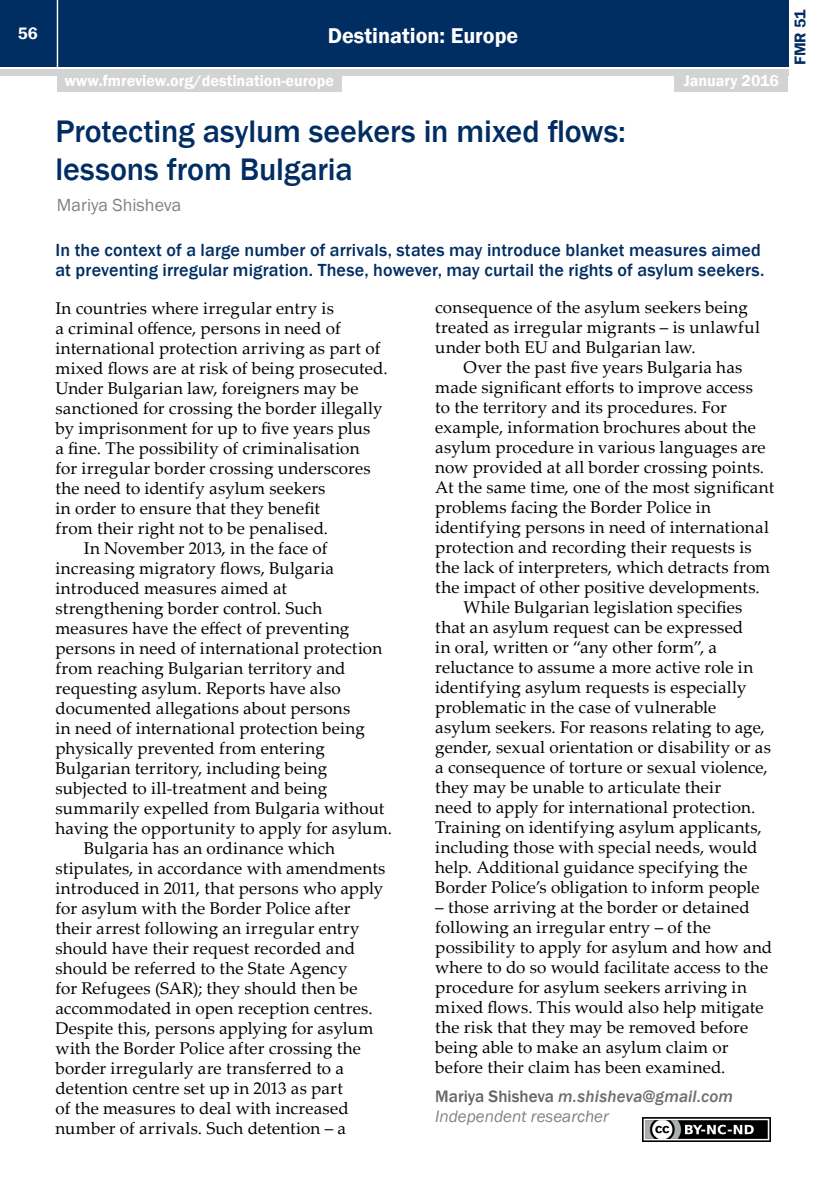
<style>
.page{position:relative;width:840px;height:1191px;background:#fff}
.page>*{position:absolute;margin:0;border:0;box-sizing:border-box;transform-origin:0 0}
.t1{font:500 32px/38px "Franklin Gothic";letter-spacing:-.005em;color:#002d62}
.t2{font:600 22px "Franklin Gothic";color:#fff}
.t3{font:500 18px/20px "Franklin Gothic";letter-spacing:.005em;color:#002d62}
.t4{font:18px "Franklin Gothic";color:#808285}
.t5{font:17px/20px "Palatino Linotype";letter-spacing:.01em;color:#000}
.t6{font:italic 17px/20px "Franklin Gothic";color:#808285}
.t7{font:600 17px "Franklin Gothic";color:#fff}
.t8{font:600 16px "Franklin Gothic";color:#fff}
.t9{font:600 16px "Franklin Gothic";color:#002d62}
.s1{font-weight:500;font-style:normal;color:#636466}
.s2{font-weight:500;color:#6d6e71}
</style>
<div class="page">
<div style="left:0;top:0;width:787px;height:66px;background:#002d62"></div>
<div style="left:0;top:69px;width:787px;height:6px;background:#d1d3d4"></div>
<hr style="left:57px;top:0;width:1px;height:67px;background:#fff">
<div style="left:674px;top:74px;width:113px;height:18px;background:#d1d3d4"></div>
<div style="left:57px;top:74px;width:284px;height:18px;background:#d1d3d4"></div>
<img style="left:642px;top:1117px;width:127px;height:24px">
<p class="t7" style="left:18px;top:23px;width:21px">56</p>
<p class="t2" style="left:328px;top:22px;width:192px">Destination: Europe</p>
<p class="t8" style="left:64px;top:71px;width:271px">www.fmreview.org/destination-europe</p>
<p class="t8" style="left:683px;top:71px;width:97px">January 2016</p>
<h1 class="t1" style="left:55px;top:112px;width:571px">Protecting asylum seekers in mixed flows: lessons from Bulgaria</h1>
<p class="t4" style="left:57px;top:194px;width:126px">Mariya Shisheva</p>
<p class="t3" style="left:55px;top:240px;width:710px">In the context of a large number of arrivals, states may introduce blanket measures aimed at preventing irregular migration. These, however, may curtail the rights of asylum seekers.</p>
<p class="t5" style="left:55px;top:297px;width:280px">In countries where irregular entry is</p>
<p class="t5" style="left:55px;top:317px;width:287px">a criminal offence, persons in need of</p>
<p class="t5" style="left:55px;top:337px;width:326px">international protection arriving as part of</p>
<p class="t5" style="left:55px;top:357px;width:333px">mixed flows are at risk of being prosecuted.</p>
<p class="t5" style="left:55px;top:377px;width:304px">Under Bulgarian law, foreigners may be</p>
<p class="t5" style="left:55px;top:397px;width:328px">sanctioned for crossing the border illegally</p>
<p class="t5" style="left:55px;top:417px;width:316px">by imprisonment for up to five years plus</p>
<p class="t5" style="left:55px;top:437px;width:305px">a fine. The possibility of criminalisation</p>
<p class="t5" style="left:55px;top:457px;width:316px">for irregular border crossing underscores</p>
<p class="t5" style="left:55px;top:477px;width:271px">the need to identify asylum seekers</p>
<p class="t5" style="left:55px;top:497px;width:266px">in order to ensure that they benefit</p>
<p class="t5" style="left:55px;top:517px;width:274px">from their right not to be penalised.</p>
<p class="t5" style="left:84px;top:537px;width:245px">In November 2013, in the face of</p>
<p class="t5" style="left:55px;top:557px;width:280px">increasing migratory flows, Bulgaria</p>
<p class="t5" style="left:55px;top:577px;width:233px">introduced measures aimed at</p>
<p class="t5" style="left:55px;top:597px;width:268px">strengthening border control. Such</p>
<p class="t5" style="left:55px;top:617px;width:295px">measures have the effect of preventing</p>
<p class="t5" style="left:55px;top:637px;width:328px">persons in need of international protection</p>
<p class="t5" style="left:55px;top:657px;width:291px">from reaching Bulgarian territory and</p>
<p class="t5" style="left:55px;top:677px;width:287px">requesting asylum. Reports have also</p>
<p class="t5" style="left:55px;top:697px;width:296px">documented allegations about persons</p>
<p class="t5" style="left:55px;top:717px;width:311px">in need of international protection being</p>
<p class="t5" style="left:55px;top:737px;width:271px">physically prevented from entering</p>
<p class="t5" style="left:55px;top:757px;width:273px">Bulgarian territory, including being</p>
<p class="t5" style="left:55px;top:777px;width:273px">subjected to ill-treatment and being</p>
<p class="t5" style="left:55px;top:797px;width:330px">summarily expelled from Bulgaria without</p>
<p class="t5" style="left:55px;top:817px;width:338px">having the opportunity to apply for asylum.</p>
<p class="t5" style="left:84px;top:837px;width:253px">Bulgaria has an ordinance which</p>
<p class="t5" style="left:55px;top:857px;width:331px">stipulates, in accordance with amendments</p>
<p class="t5" style="left:55px;top:877px;width:329px">introduced in 2011, that persons who apply</p>
<p class="t5" style="left:55px;top:897px;width:296px">for asylum with the Border Police after</p>
<p class="t5" style="left:55px;top:917px;width:305px">their arrest following an irregular entry</p>
<p class="t5" style="left:55px;top:937px;width:301px">should have their request recorded and</p>
<p class="t5" style="left:55px;top:957px;width:293px">should be referred to the State Agency</p>
<p class="t5" style="left:55px;top:977px;width:303px">for Refugees (SAR); they should then be</p>
<p class="t5" style="left:55px;top:997px;width:318px">accommodated in open reception centres.</p>
<p class="t5" style="left:55px;top:1017px;width:319px">Despite this, persons applying for asylum</p>
<p class="t5" style="left:55px;top:1037px;width:307px">with the Border Police after crossing the</p>
<p class="t5" style="left:55px;top:1057px;width:290px">border irregularly are transferred to a</p>
<p class="t5" style="left:55px;top:1077px;width:289px">detention centre set up in 2013 as part</p>
<p class="t5" style="left:55px;top:1097px;width:294px">of the measures to deal with increased</p>
<p class="t5" style="left:55px;top:1117px;width:292px">number of arrivals. Such detention – a</p>
<p class="t5" style="left:435px;top:297px;width:326px">consequence of the asylum seekers being treated as irregular migrants – is unlawful under both EU and Bulgarian law.</p>
<p class="t5" style="left:463px;top:357px;width:280px">Over the past five years Bulgaria has</p>
<p class="t5" style="left:435px;top:377px;width:319px">made significant efforts to improve access</p>
<p class="t5" style="left:435px;top:397px;width:293px">to the territory and its procedures. For</p>
<p class="t5" style="left:435px;top:417px;width:322px">example, information brochures about the</p>
<p class="t5" style="left:435px;top:437px;width:332px">asylum procedure in various languages are</p>
<p class="t5" style="left:435px;top:457px;width:330px">now provided at all border crossing points.</p>
<p class="t5" style="left:435px;top:477px;width:340px">At the same time, one of the most significant</p>
<p class="t5" style="left:435px;top:497px;width:277px">problems facing the Border Police in</p>
<p class="t5" style="left:435px;top:517px;width:335px">identifying persons in need of international</p>
<p class="t5" style="left:435px;top:537px;width:318px">protection and recording their requests is</p>
<p class="t5" style="left:435px;top:557px;width:336px">the lack of interpreters, which detracts from</p>
<p class="t5" style="left:435px;top:577px;width:326px">the impact of other positive developments.</p>
<p class="t5" style="left:463px;top:597px;width:280px">While Bulgarian legislation specifies</p>
<p class="t5" style="left:435px;top:617px;width:309px">that an asylum request can be expressed</p>
<p class="t5" style="left:435px;top:637px;width:283px">in oral, written or “any other form”, a</p>
<p class="t5" style="left:435px;top:657px;width:319px">reluctance to assume a more active role in</p>
<p class="t5" style="left:435px;top:677px;width:312px">identifying asylum requests is especially</p>
<p class="t5" style="left:435px;top:697px;width:282px">problematic in the case of vulnerable</p>
<p class="t5" style="left:435px;top:717px;width:331px">asylum seekers. For reasons relating to age,</p>
<p class="t5" style="left:435px;top:737px;width:337px">gender, sexual orientation or disability or as</p>
<p class="t5" style="left:435px;top:757px;width:334px">a consequence of torture or sexual violence,</p>
<p class="t5" style="left:435px;top:777px;width:287px">they may be unable to articulate their</p>
<p class="t5" style="left:435px;top:797px;width:321px">need to apply for international protection.</p>
<p class="t5" style="left:435px;top:817px;width:328px">Training on identifying asylum applicants,</p>
<p class="t5" style="left:435px;top:837px;width:324px">including those with special needs, would</p>
<p class="t5" style="left:435px;top:857px;width:313px">help. Additional guidance specifying the</p>
<p class="t5" style="left:435px;top:877px;width:326px">Border Police’s obligation to inform people</p>
<p class="t5" style="left:435px;top:897px;width:338px">– those arriving at the border or detained following an irregular entry – of the possibility to apply for asylum and how and where to do so would facilitate access to the procedure for asylum seekers arriving in mixed flows. This would also help mitigate the risk that they may be removed before being able to make an asylum claim or before their claim has been examined.</p>
<p class="t6" style="left:435px;top:1086px;width:299px"><span class="s1">Mariya Shisheva</span> <span class="s2">m.shisheva@gmail.com<br></span>Independent researcher</p>
<p class="t9" style="left:789px;top:65px;width:57px;rotate:-90deg">FMR 51</p>
</div>
